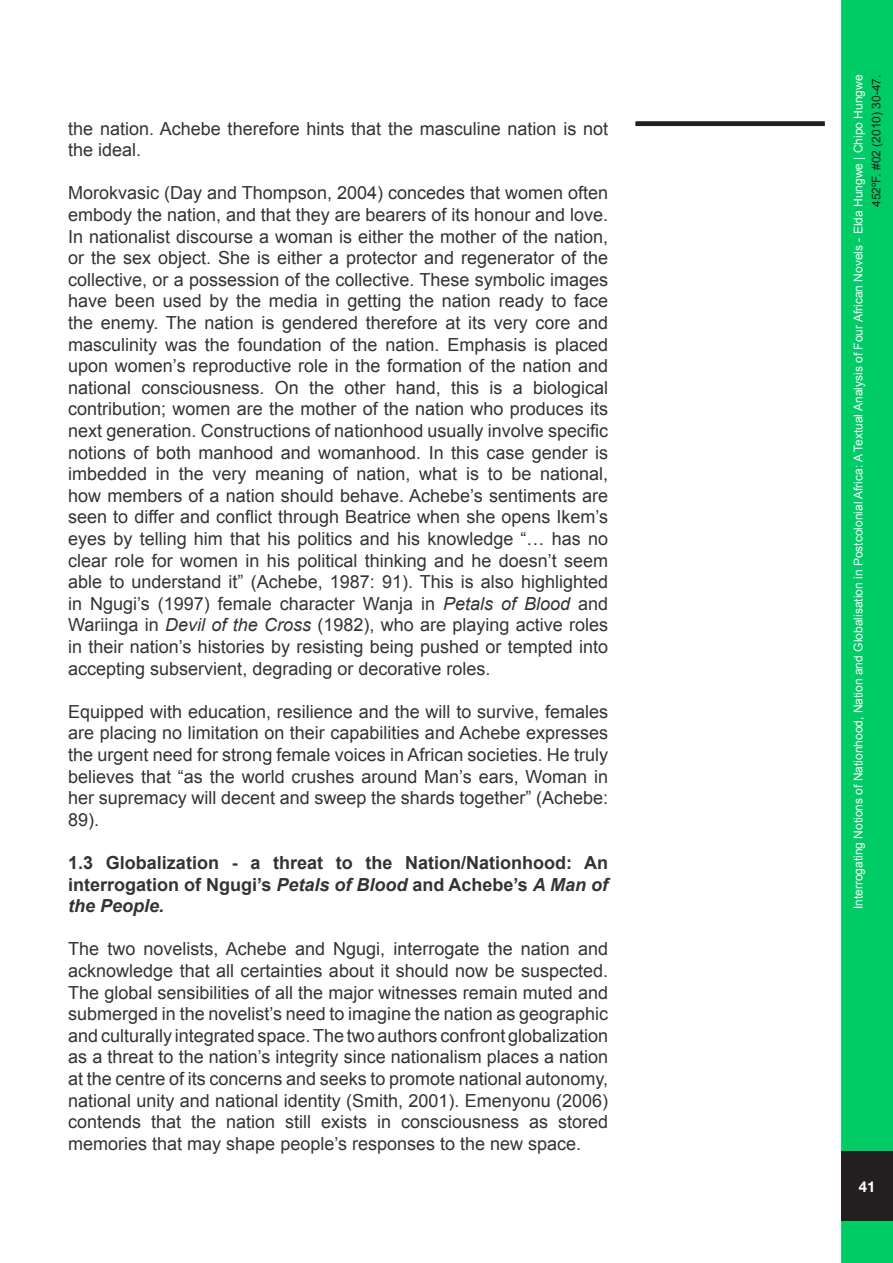
<style>
.page{position:relative;width:893px;height:1263px;background:#fff}
.page>*{position:absolute;margin:0;border:0;box-sizing:border-box;transform-origin:0 0}
.t1{font:18px/21.6px "Arial";color:#333;text-align:justify}
.t2{font:700 18px/21.6px "Arial";color:#333;text-align:justify}
.t3{font:700 15px "Helvetica Neue";color:#fff}
.t4{font:12px "Arial";color:#fff}
.t5{font:12px "Arial";color:#231f20}
.s1{font-style:italic}
</style>
<div class="page">
<div style="left:841px;top:0;width:52px;height:1263px;background:#0c6;border:3px solid #0c6"></div>
<div style="left:841px;top:1151px;width:52px;height:70px;background:#231f20"></div>
<div style="left:636px;top:121px;width:189px;height:5px;background:#231f20"></div>
<p class="t1" style="left:68px;top:118px;width:541px">the nation. Achebe therefore hints that the masculine nation is not the ideal.</p>
<p class="t1" style="left:68px;top:182px;width:541px">Morokvasic (Day and Thompson, 2004) concedes that women often embody the nation, and that they are bearers of its honour and love.<br>In nationalist discourse a woman is either the mother of the nation, or the sex object. She is either a protector and regenerator of the collective, or a possession of the collective. These symbolic images have been used by the media in getting the nation ready to face the enemy. The nation is gendered therefore at its very core and masculinity was the foundation of the nation. Emphasis is placed upon women’s reproductive role in the formation of the nation and national consciousness. On the other hand, this is a biological contribution; women are the mother of the nation who produces its next generation. Constructions of nationhood usually involve specific notions of both manhood and womanhood. In this case gender is imbedded in the very meaning of nation, what is to be national, how members of a nation should behave. Achebe’s sentiments are seen to differ and conflict through Beatrice when she opens Ikem’s eyes by telling him that his politics and his knowledge “… has no clear role for women in his political thinking and he doesn’t seem able to understand it” (Achebe, 1987: 91). This is also highlighted in Ngugi’s (1997) female character Wanja in <span class="s1">Petals of Blood</span> and Wariinga in <span class="s1">Devil of the Cross</span> (1982), who are playing active roles in their nation’s histories by resisting being pushed or tempted into accepting subservient, degrading or decorative roles.</p>
<p class="t1" style="left:68px;top:701px;width:541px">Equipped with education, resilience and the will to survive, females are placing no limitation on their capabilities and Achebe expresses the urgent need for strong female voices in African societies. He truly believes that “as the world crushes around Man’s ears, Woman in her supremacy will decent and sweep the shards together” (Achebe:<br>89).</p>
<p class="t2" style="left:68px;top:852px;width:541px">1.3 Globalization - a threat to the Nation/Nationhood: An interrogation of Ngugi’s <span class="s1">Petals of Blood</span> and Achebe’s <span class="s1">A Man of the People.</span></p>
<p class="t1" style="left:68px;top:938px;width:541px">The two novelists, Achebe and Ngugi, interrogate the nation and acknowledge that all certainties about it should now be suspected.<br>The global sensibilities of all the major witnesses remain muted and submerged in the novelist’s need to imagine the nation as geographic and culturally integrated space. The two authors confront globalization as a threat to the nation’s integrity since nationalism places a nation at the centre of its concerns and seeks to promote national autonomy, national unity and national identity (Smith, 2001). Emenyonu (2006) contends that the nation still exists in consciousness as stored memories that may shape people’s responses to the new space.</p>
<p class="t4" style="left:850px;top:909px;width:836px;rotate:-90deg">Interrogating Notions of Nationhood, Nation and Globalisation in Postcolonial Africa: A Textual Analysis of Four African Novels - Elda Hungwe | Chipo Hungwe</p>
<p class="t5" style="left:868px;top:207px;width:134px;rotate:-90deg">452ºF. #02 (2010) 30-47.</p>
<p class="t3" style="left:859px;top:1177px;width:18px">41</p>
</div>
